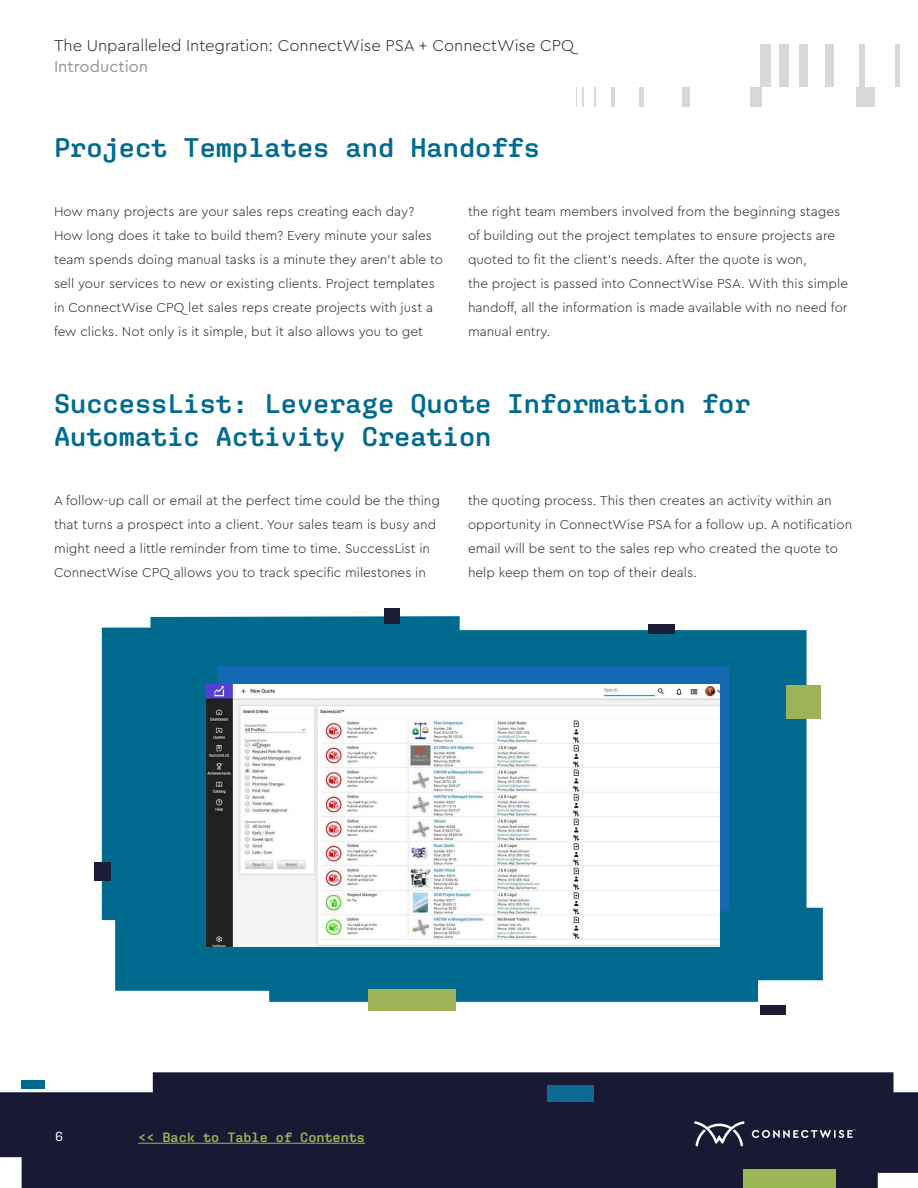
<style>
.page{position:relative;width:918px;height:1188px;background:#fff}
.page>*{position:absolute;margin:0;border:0;box-sizing:border-box;transform-origin:0 0}
.Body_-_Heading_2{font:600 27px/33px "Aglet Mono";color:#006b8f}
.Header_-_Section{font:300 16.5px/21px "Cera Pro";color:#231f20}
.t1{font:300 13.5px/24px "Cera Pro";color:#231f20}
.t2{font:600 13.5px "Aglet Mono";color:#9eb357}
.t3{font:13.5px "Aglet Mono";color:#fff}
.s1{font-weight:400;color:#939598}
</style>
<div class="page">
<div style="left:0;top:1072px;width:918px;height:116px;background:#181a34"></div>
<div style="left:548px;top:1085px;width:46px;height:17px;background:#0d6a93"></div>
<div style="left:21px;top:1080px;width:24px;height:8px;background:#00698f"></div>
<div style="left:743px;top:1170px;width:93px;height:18px;background:#9bb857"></div>
<div style="left:856px;top:87px;width:19px;height:20px;background:#d9d8d6"></div>
<div style="left:750px;top:87px;width:12px;height:20px;background:#d9d8d6"></div>
<div style="left:682px;top:87px;width:8px;height:20px;background:#d9d8d6"></div>
<div style="left:639px;top:87px;width:5px;height:20px;background:#d9d8d6"></div>
<hr style="left:611px;top:87px;width:3px;height:20px;background:#d9d8d6">
<hr style="left:594px;top:87px;width:2px;height:20px;background:#d9d8d6">
<svg style="left:583px;top:87px;width:1px;height:20px"></svg>
<svg style="left:576px;top:87px;width:1px;height:20px"></svg>
<div style="left:760px;top:44px;width:11px;height:43px;background:#d9d8d6"></div>
<div style="left:779px;top:44px;width:9px;height:43px;background:#d9d8d6"></div>
<div style="left:800px;top:44px;width:8px;height:43px;background:#d9d8d6"></div>
<div style="left:825px;top:44px;width:8px;height:43px;background:#d9d8d6"></div>
<div style="left:859px;top:44px;width:6px;height:43px;background:#d9d8d6"></div>
<div style="left:895px;top:44px;width:5px;height:43px;background:#d9d8d6"></div>
<hr style="left:138px;top:1143px;width:227px;height:1px;background:#9eb357">
<svg style="left:694px;top:1121px;width:162px;height:25px;background:#3b3d53"></svg>
<svg style="left:102px;top:616px;width:721px;height:386px;background:#1c7b9b"></svg>
<div style="left:761px;top:1006px;width:25px;height:9px;background:#1c1c36"></div>
<div style="left:384px;top:608px;width:16px;height:16px;background:#1c1c36"></div>
<div style="left:94px;top:863px;width:17px;height:18px;background:#1c1c36"></div>
<div style="left:368px;top:989px;width:87px;height:21px;background:#9eb357"></div>
<div style="left:648px;top:624px;width:27px;height:10px;background:#1c1c36"></div>
<div style="left:786px;top:685px;width:35px;height:33px;background:#9eb357"></div>
<div style="left:218px;top:666px;width:511px;height:246px;background:#1568b2"></div>
<img style="left:207px;top:684px;width:512px;height:263px">
<p class="Header_-_Section" style="left:54px;top:34px;width:522px">The Unparalleled Integration: ConnectWise PSA + ConnectWise CPQ<br><span class="s1">Introduction</span></p>
<p class="Body_-_Heading_2" style="left:54px;top:130px;width:488px">Project Templates and Handoffs</p>
<p class="t1" style="left:54px;top:198px;width:391px">How many projects are your sales reps creating each day?<br>How long does it take to build them? Every minute your sales team spends doing manual tasks is a minute they aren’t able to sell your services to new or existing clients. Project templates in ConnectWise CPQ let sales reps create projects with just a few clicks. Not only is it simple, but it also allows you to get</p>
<p class="t1" style="left:468px;top:198px;width:382px">the right team members involved from the beginning stages of building out the project templates to ensure projects are quoted to fit the client’s needs. After the quote is won,<br>the project is passed into ConnectWise PSA. With this simple handoff, all the information is made available with no need for manual entry.</p>
<p class="Body_-_Heading_2" style="left:54px;top:387px;width:698px">SuccessList: Leverage Quote Information for<br>Automatic Activity Creation</p>
<p class="t1" style="left:54px;top:488px;width:388px">A follow-up call or email at the perfect time could be the thing that turns a prospect into a client. Your sales team is busy and might need a little reminder from time to time. SuccessList in ConnectWise CPQ allows you to track specific milestones in</p>
<p class="t1" style="left:468px;top:488px;width:386px">the quoting process. This then creates an activity within an opportunity in ConnectWise PSA for a follow up. A notification email will be sent to the sales rep who created the quote to help keep them on top of their deals.</p>
<p class="t3" style="left:55px;top:1129px;width:10px">6</p>
<p class="t2" style="left:138px;top:1129px;width:228px">&lt;&lt; Back to Table of Contents</p>
</div>
